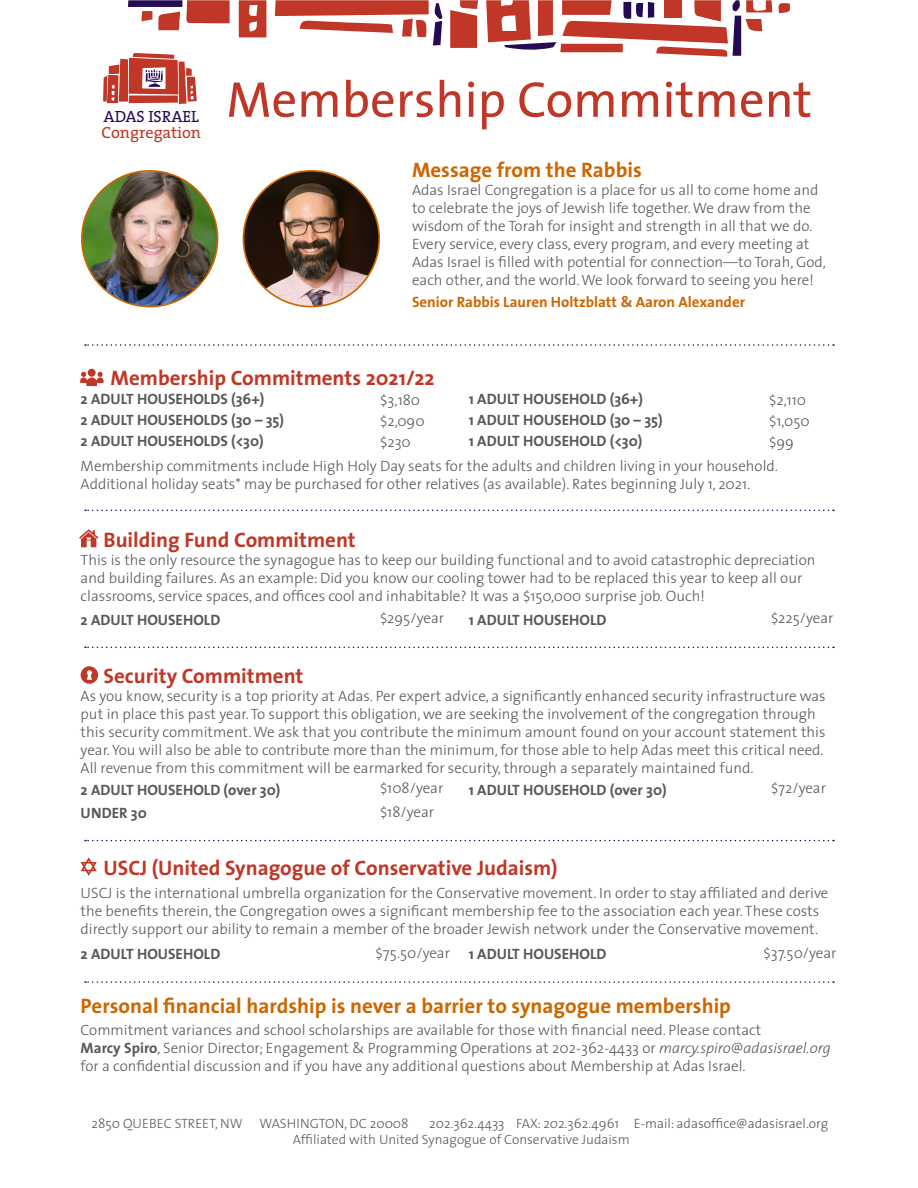
<style>
.page{position:relative;width:918px;height:1188px;background:#fff}
.page>*{position:absolute;margin:0;border:0;box-sizing:border-box;transform-origin:0 0}
.t1{font:50.7px "The Sans";color:#c03727}
.t2{font:700 21px "The Sans";color:#c03727}
.t3{font:700 21px "The Sans";color:#c60}
.t4{font:16.35px/15.1px "The Serif";color:#c03727}
.t5{font:300 15px/18px "The Sans";color:#57585a}
.t6{font:700 15px "The Sans";color:#57585a}
.t7{font:700 15px "The Sans";color:#c60}
.t8{font:300 13.5px "The Sans";color:#57585a}
.s1{color:#260a54}
.s2{font-weight:700}
.s3{font-style:italic}
</style>
<div class="page">
<svg style="left:239px;top:0;width:27px;height:37px"></svg>
<svg style="left:450px;top:0;width:28px;height:48px"></svg>
<svg style="left:128px;top:0;width:102px;height:30px"></svg>
<svg style="left:486px;top:0;width:304px;height:57px"></svg>
<svg style="left:275px;top:0;width:168px;height:46px"></svg>
<svg style="left:103px;top:53px;width:94px;height:51px"></svg>
<img style="left:243px;top:171px;width:136px;height:136px;border-radius:68px">
<img style="left:82px;top:171px;width:135px;height:136px">
<svg style="left:85px;top:510px;width:749px;height:1px"></svg>
<svg style="left:85px;top:647px;width:749px;height:1px"></svg>
<svg style="left:85px;top:344px;width:749px;height:2px"></svg>
<svg style="left:85px;top:840px;width:749px;height:1px"></svg>
<svg style="left:80px;top:369px;width:24px;height:17px"></svg>
<svg style="left:79px;top:529px;width:19px;height:18px"></svg>
<svg style="left:81px;top:666px;width:17px;height:18px"></svg>
<svg style="left:81px;top:857px;width:16px;height:19px"></svg>
<svg style="left:85px;top:981px;width:749px;height:2px"></svg>
<p class="t4" style="left:101px;top:109px;width:101px"><span class="s1">ADAS ISRAEL<br></span>Congregation</p>
<p class="t1" style="left:226px;top:58px;width:587px">Membership Commitment</p>
<p class="t3" style="left:412px;top:152px;width:231px">Message from the Rabbis</p>
<p class="t5" style="left:412px;top:180px;width:415px">Adas Israel Congregation is a place for us all to come home and to celebrate the joys of Jewish life together. We draw from the wisdom of the Torah for insight and strength in all that we do.<br>Every service, every class, every program, and every meeting at Adas Israel is filled with potential for connection—to Torah, God, each other, and the world. We look forward to seeing you here!</p>
<p class="t7" style="left:412px;top:290px;width:335px">Senior Rabbis Lauren Holtzblatt &amp; Aaron Alexander</p>
<p class="t2" style="left:111px;top:360px;width:326px">Membership Commitments 2021/22</p>
<p class="t6" style="left:469px;top:387px;width:176px">1 ADULT HOUSEHOLD (36+)</p>
<p class="t6" style="left:469px;top:408px;width:195px">1 ADULT HOUSEHOLD (30 – 35)</p>
<p class="t6" style="left:469px;top:429px;width:175px">1 ADULT HOUSEHOLD (&lt;30)</p>
<p class="t5" style="left:81px;top:457px;width:699px">Membership commitments include High Holy Day seats for the adults and children living in your household.<br>Additional holiday seats* may be purchased for other relatives (as available). Rates beginning July 1, 2021.</p>
<p class="t6" style="left:81px;top:387px;width:185px">2 ADULT HOUSEHOLDS (36+)</p>
<p class="t6" style="left:81px;top:408px;width:205px">2 ADULT HOUSEHOLDS (30 – 35)</p>
<p class="t6" style="left:81px;top:429px;width:185px">2 ADULT HOUSEHOLDS (&lt;30)</p>
<p class="t5" style="left:380px;top:390px;width:42px">$3,180</p>
<p class="t5" style="left:380px;top:411px;width:46px">$2,090</p>
<p class="t5" style="left:380px;top:432px;width:32px">$230</p>
<p class="t5" style="left:769px;top:390px;width:38px">$2,110</p>
<p class="t5" style="left:769px;top:411px;width:42px">$1,050</p>
<p class="t5" style="left:769px;top:432px;width:26px">$99</p>
<p class="t2" style="left:104px;top:523px;width:254px">Building Fund Commitment</p>
<p class="t5" style="left:81px;top:551px;width:736px">This is the only resource the synagogue has to keep our building functional and to avoid catastrophic depreciation and building failures. As an example: Did you know our cooling tower had to be replaced this year to keep all our classrooms, service spaces, and offices cool and inhabitable? It was a $150,000 surprise job. Ouch!</p>
<p class="t5" style="left:380px;top:609px;width:66px">$295/year</p>
<p class="t6" style="left:81px;top:607px;width:141px">2 ADULT HOUSEHOLD</p>
<p class="t6" style="left:469px;top:607px;width:139px">1 ADULT HOUSEHOLD</p>
<p class="t5" style="left:771px;top:609px;width:64px">$225/year</p>
<p class="t2" style="left:104px;top:658px;width:201px">Security Commitment</p>
<p class="t5" style="left:81px;top:686px;width:747px">As you know, security is a top priority at Adas. Per expert advice, a significantly enhanced security infrastructure was put in place this past year. To support this obligation, we are seeking the involvement of the congregation through this security commitment. We ask that you contribute the minimum amount found on your account statement this year. You will also be able to contribute more than the minimum, for those able to help Adas meet this critical need.<br>All revenue from this commitment will be earmarked for security, through a separately maintained fund.</p>
<p class="t5" style="left:380px;top:779px;width:65px">$108/year</p>
<p class="t5" style="left:380px;top:803px;width:56px">$18/year</p>
<p class="t6" style="left:81px;top:777px;width:201px">2 ADULT HOUSEHOLD (over 30)</p>
<p class="t6" style="left:469px;top:777px;width:199px">1 ADULT HOUSEHOLD (over 30)</p>
<p class="t6" style="left:81px;top:801px;width:68px">UNDER 30</p>
<p class="t2" style="left:104px;top:850px;width:456px">USCJ (United Synagogue of Conservative Judaism)</p>
<p class="t5" style="left:771px;top:779px;width:57px">$72/year</p>
<p class="t5" style="left:81px;top:883px;width:749px">USCJ is the international umbrella organization for the Conservative movement. In order to stay affiliated and derive the benefits therein, the Congregation owes a significant membership fee to the association each year. These costs directly support our ability to remain a member of the broader Jewish network under the Conservative movement.</p>
<p class="t5" style="left:376px;top:944px;width:76px">$75.50/year</p>
<p class="t6" style="left:81px;top:942px;width:141px">2 ADULT HOUSEHOLD</p>
<p class="t6" style="left:469px;top:942px;width:139px">1 ADULT HOUSEHOLD</p>
<p class="t5" style="left:764px;top:944px;width:75px">$37.50/year</p>
<p class="t3" style="left:81px;top:988px;width:652px">Personal financial hardship is never a barrier to synagogue membership</p>
<p class="t5" style="left:81px;top:1021px;width:752px">Commitment variances and school scholarships are available for those with financial need. Please contact<br><span class="s2">Marcy Spiro</span>, Senior Director; Engagement &amp; Programming Operations at 202-362-4433 or <span class="s3">marcy.spiro@adasisrael.org </span>for a confidential discussion and if you have any additional questions about Membership at Adas Israel.</p>
<p class="t8" style="left:92px;top:1112px;width:153px">2850 QUEBEC STREET, NW</p>
<p class="t8" style="left:260px;top:1112px;width:151px">WASHINGTON, DC 20008</p>
<p class="t8" style="left:429px;top:1112px;width:400px">202.362.4433 FAX: 202.362.4961 E-mail: adasoffice@adasisrael.org</p>
<p class="t8" style="left:293px;top:1128px;width:338px">Affiliated with United Synagogue of Conservative Judaism</p>
</div>
